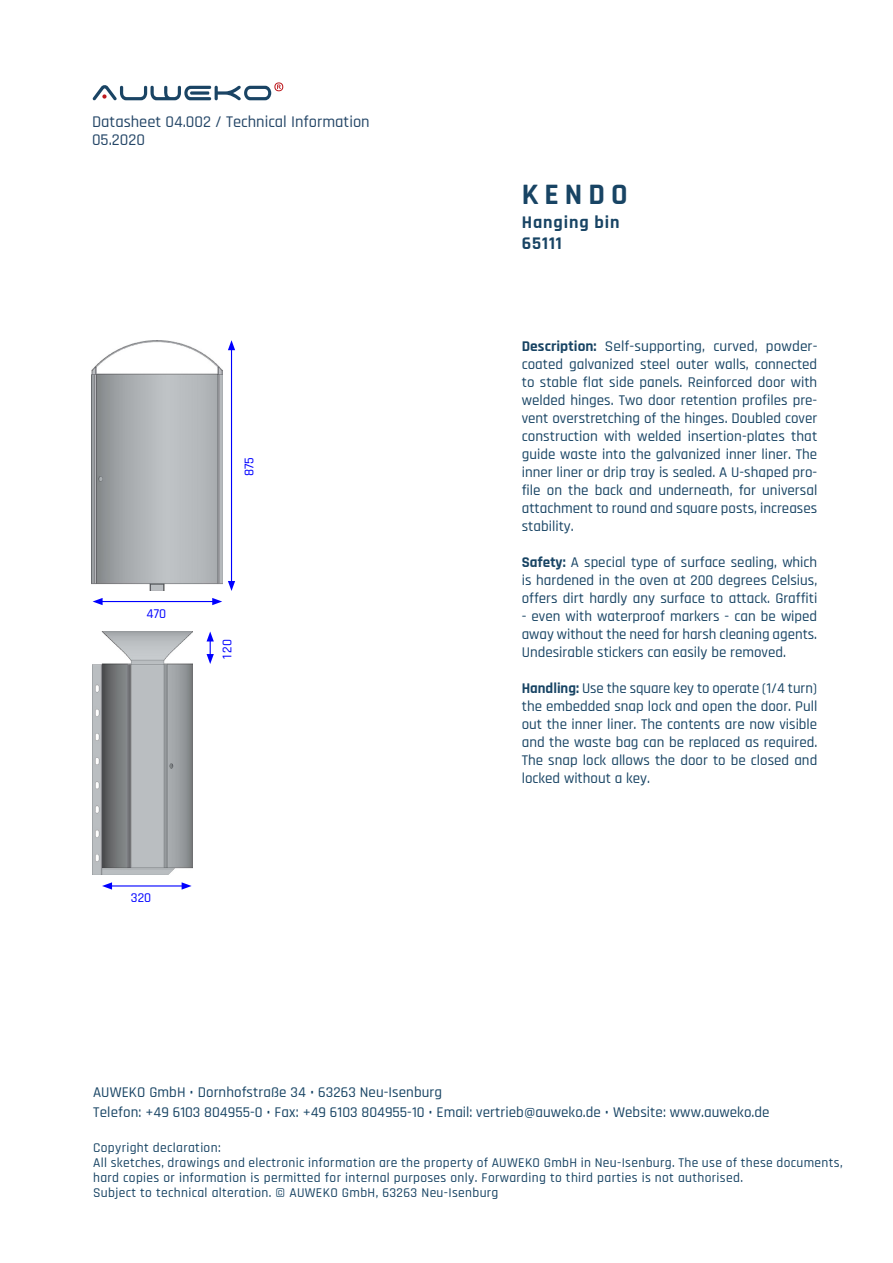
<style>
.page{position:relative;width:893px;height:1263px;background:#fff}
.page>*{position:absolute;margin:0;border:0;box-sizing:border-box;transform-origin:0 0}
.t1{font:700 30px "Rajdhani";letter-spacing:.2em;color:#184464}
.t2{font:700 18px "Rajdhani";letter-spacing:.05em;color:#184464}
.t3{font:500 16.5px "Rajdhani";color:#244667}
.t4{font:500 15px/18px "Rajdhani";color:#184464;text-align:justify}
.t5{font:500 13.5px/15px "Rajdhani";letter-spacing:.025em;color:#184464}
.t6{font:500 13.5px "Rajdhani";color:#00f}
.s1{font-weight:700}
</style>
<div class="page">
<svg style="left:207px;top:631px;width:7px;height:33px"></svg>
<img style="left:92px;top:340px;width:130px;height:251px">
<img style="left:93px;top:632px;width:99px;height:243px">
<hr style="left:231px;top:348px;width:1px;height:235px;background:#00f">
<svg style="left:228px;top:340px;width:7px;height:10px"></svg>
<svg style="left:228px;top:581px;width:7px;height:10px"></svg>
<hr style="left:110px;top:885px;width:74px;height:1px;background:#00f">
<svg style="left:102px;top:882px;width:10px;height:8px"></svg>
<svg style="left:182px;top:882px;width:10px;height:8px"></svg>
<hr style="left:100px;top:601px;width:115px;height:1px;background:#00f">
<svg style="left:93px;top:598px;width:10px;height:7px"></svg>
<svg style="left:212px;top:598px;width:10px;height:7px"></svg>
<svg style="left:93px;top:82px;width:190px;height:18px"></svg>
<p class="t3" style="left:92px;top:113px;width:279px">Datasheet 04.002 / Technical Information</p>
<p class="t3" style="left:92px;top:131px;width:54px">05.2020</p>
<p class="t6" style="left:147px;top:606px;width:21px">470</p>
<p class="t6" style="left:241px;top:476px;width:21px;rotate:-90deg">875</p>
<p class="t6" style="left:219px;top:659px;width:21px;rotate:-90deg">120</p>
<p class="t6" style="left:131px;top:890px;width:22px">320</p>
<p class="t1" style="left:522px;top:176px;width:107px">KENDO</p>
<p class="t2" style="left:522px;top:211px;width:99px">Hanging bin</p>
<p class="t2" style="left:522px;top:233px;width:42px">65111</p>
<p class="t4" style="left:522px;top:338px;width:297px"><span class="s1">Description:</span> Self-supporting, curved, powder&shy;coated galvanized steel outer walls, connected to stable flat side panels. Reinforced door with welded hinges. Two door retention profiles pre&shy;vent overstretching of the hinges. Doubled cover construction with welded insertion-plates that guide waste into the galvanized inner liner. The inner liner or drip tray is sealed. A U-shaped pro&shy;file on the back and underneath, for universal attachment to round and square posts, increases stability.</p>
<p class="t4" style="left:522px;top:554px;width:297px"><span class="s1">Safety:</span> A special type of surface sealing, which is hardened in the oven at 200 degrees Celsius, offers dirt hardly any surface to attack. Graffiti</p>
<p class="t4" style="left:522px;top:608px;width:297px">- even with waterproof markers - can be wiped away without the need for harsh cleaning agents.<br>Undesirable stickers can easily be removed.</p>
<p class="t4" style="left:522px;top:680px;width:297px"><span class="s1">Handling:</span> Use the square key to operate (1/4 turn) the embedded snap lock and open the door. Pull out the inner liner. The contents are now visible and the waste bag can be replaced as required.<br>The snap lock allows the door to be closed and locked without a key.</p>
<p class="t4" style="left:93px;top:1084px;width:350px">AUWEKO GmbH • Dornhofstraße 34 • 63263 Neu-Isenburg</p>
<p class="t4" style="left:93px;top:1104px;width:678px">Telefon: +49 6103 804955-0 • Fax: +49 6103 804955-10 • Email: vertrieb@auweko.de • Website: www.auweko.de</p>
<p class="t5" style="left:93px;top:1141px;width:129px">Copyright declaration:</p>
<p class="t5" style="left:93px;top:1156px;width:751px">All sketches, drawings and electronic information are the property of AUWEKO GmbH in Neu-Isenburg. The use of these documents, hard copies or information is permitted for internal purposes only. Forwarding to third parties is not authorised.</p>
<p class="t5" style="left:93px;top:1186px;width:407px">Subject to technical alteration. © AUWEKO GmbH, 63263 Neu-Isenburg</p>
</div>
